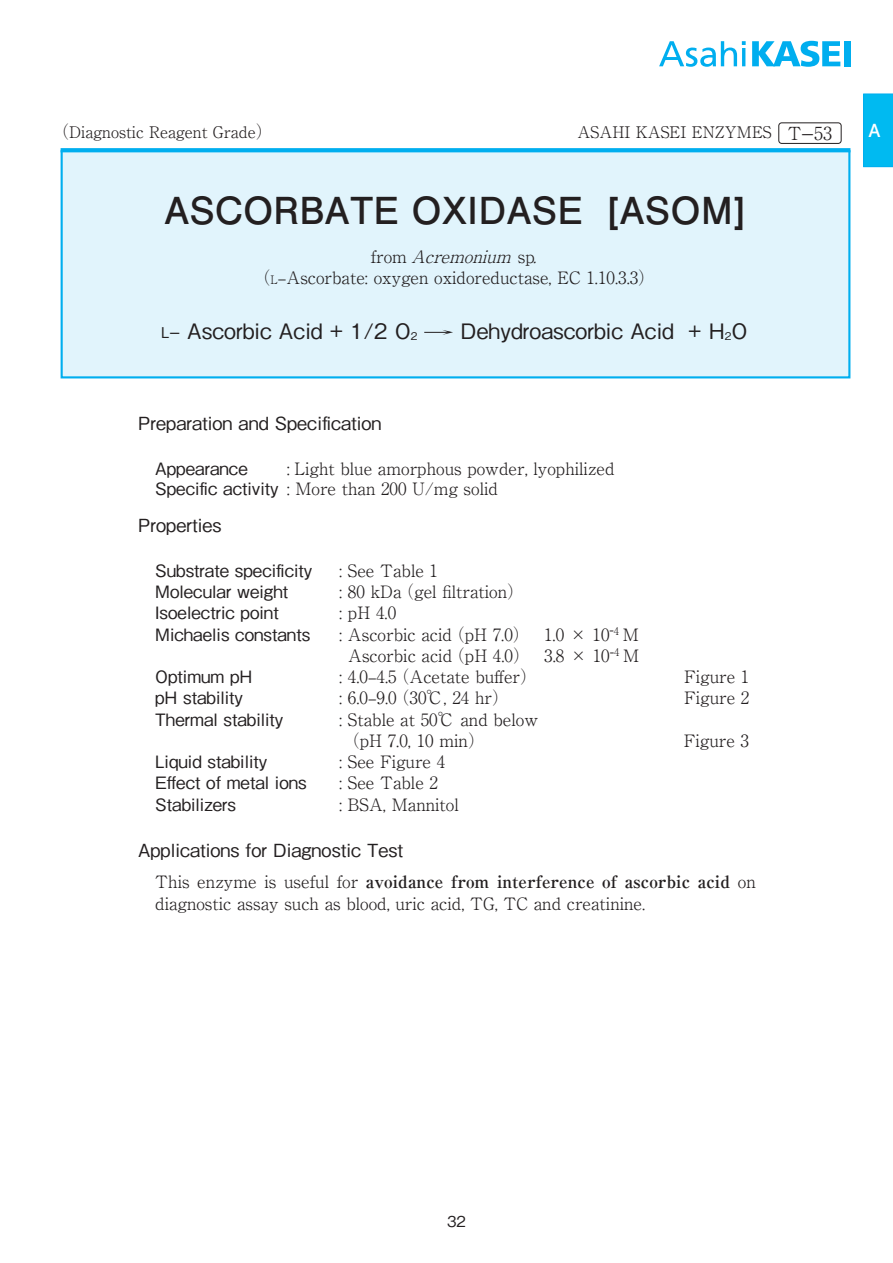
<style>
.page{position:relative;width:893px;height:1263px;background:#fff}
.page>*{position:absolute;margin:0;border:0;box-sizing:border-box;transform-origin:0 0}
.t1{font:700 37.2px "Futo Go B101 Pro";color:#231f20}
.t2{font:500 21.3px "Gothic BBB Pro";color:#231f20}
.t3{font:500 18px "Gothic BBB Pro";color:#231f20}
.t4{font:700 18px "Futo Go B101 Pro";color:#fff}
.t5{font:300 16.95px/21.3px "Ryumin Pro";color:#231f20}
.t6{font:500 16.95px "Gothic BBB Pro";color:#231f20}
.t7{font:300 15.9px "Ryumin Pro";color:#231f20}
.t8{font:500 15px "Gothic BBB Pro";color:#231f20}
.s1{font-size:16.95px}
.s2{font-size:18px}
.s3{font-style:italic}
.s4{font-size:11.7px}
.s5{font-size:14.85px}
.s6{font-size:10.65px}
.s7{font-family:"Gothic BBB Pro";font-weight:500}
.s8{font-weight:700}
</style>
<div class="page">
<svg style="left:752px;top:41px;width:88px;height:26px"></svg>
<div style="left:844px;top:41px;width:6px;height:25px;background:#00aeef"></div>
<svg style="left:659px;top:41px;width:87px;height:26px"></svg>
<hr style="left:742px;top:48px;width:3px;height:18px;background:#00aeef">
<div style="left:61px;top:149px;width:789px;height:229px;background:#e1f4fc;border:2px solid #00aeef"></div>
<div style="left:778px;top:122px;width:63px;height:22px;border:1px solid #231f20;border-radius:3px"></div>
<svg style="left:424px;top:330px;width:29px;height:5px"></svg>
<svg style="left:61px;top:148px;width:789px;height:4px;background:#08b0ef"></svg>
<div style="left:863px;top:94px;width:30px;height:73px;background:#00baf1"></div>
<p class="t7" style="left:52px;top:119px;width:222px"><span class="s1">（</span>Diagnostic Reagent Grade<span class="s1">）</span></p>
<p class="t7" style="left:577px;top:119px;width:256px">ASAHI KASEI ENZYMES <span class="s2">T</span><sub>ー</sub><span class="s2">53</span></p>
<h1 class="t1" style="left:164px;top:180px;width:582px">ASCORBATE OXIDASE [ASOM]</h1>
<p class="t5" style="left:254px;top:244px;width:403px;text-align:center">f r o m <span class="s3">Acremonium</span> s p <span class="s3">.<br></span>（<span class="s4">L</span>–Ascorbate: oxygen oxidoreductase, EC 1.10.3.3）</p>
<p class="t2" style="left:161px;top:314px;width:258px"><span class="s5">L</span>– Ascorbic Acid + 1/2 O<span class="s6">2</span></p>
<p class="t2" style="left:461px;top:314px;width:289px">Dehydroascorbic Acid + H<span class="s6">2</span>O</p>
<p class="t3" style="left:138px;top:409px;width:245px">Preparation and Specification</p>
<p class="t6" style="left:155px;top:455px;width:94px">Appearance</p>
<p class="t5" style="left:155px;top:457px;width:461px;line-height:20.2px;text-indent:131px">: Light blue amorphous powder, lyophilized<br><span class="s7">Specific activity</span> : More than 200 U/mg solid</p>
<p class="t3" style="left:138px;top:511px;width:85px">Properties</p>
<p class="t6" style="left:155px;top:557px;width:159px">Substrate specificity</p>
<p class="t5" style="left:339px;top:558px;width:100px">: See Table 1</p>
<p class="t6" style="left:155px;top:578px;width:134px">Molecular weight</p>
<p class="t5" style="left:339px;top:580px;width:187px">: 80 kDa（gel filtration）</p>
<p class="t6" style="left:155px;top:599px;width:125px">Isoelectric point</p>
<p class="t5" style="left:339px;top:601px;width:58px">: pH 4.0</p>
<p class="t6" style="left:155px;top:621px;width:157px">Michaelis constants</p>
<p class="t5" style="left:339px;top:622px;width:301px;text-align:center">: Ascorbic acid（pH 7.0） 1.0 × 10-<sup>4</sup> M<br>Ascorbic acid（pH 4.0） 3.8 × 10-<sup>4</sup> M</p>
<p class="t6" style="left:155px;top:663px;width:99px">Optimum pH</p>
<p class="t5" style="left:339px;top:665px;width:199px">: 4.0–4.5（Acetate buffer）</p>
<p class="t5" style="left:684px;top:665px;width:67px">Figure 1</p>
<p class="t6" style="left:155px;top:684px;width:89px">pH stability</p>
<p class="t5" style="left:339px;top:686px;width:171px">: 6.0–9.0（30℃, 24 hr）</p>
<p class="t5" style="left:684px;top:686px;width:67px">Figure 2</p>
<p class="t6" style="left:155px;top:706px;width:130px">Thermal stability</p>
<p class="t5" style="left:339px;top:707px;width:201px">: Stable at 50℃ and below（pH 7.0, 10 min）</p>
<p class="t5" style="left:684px;top:728px;width:67px">Figure 3</p>
<p class="t6" style="left:155px;top:748px;width:114px">Liquid stability</p>
<p class="t5" style="left:339px;top:750px;width:108px">: See Figure 4</p>
<p class="t6" style="left:155px;top:769px;width:153px">Effect of metal ions</p>
<p class="t5" style="left:339px;top:771px;width:100px">: See Table 2</p>
<p class="t6" style="left:155px;top:791px;width:82px">Stabilizers</p>
<p class="t5" style="left:339px;top:792px;width:121px">: BSA, Mannitol</p>
<p class="t3" style="left:138px;top:836px;width:267px">Applications for Diagnostic Test</p>
<p class="t5" style="left:155px;top:870px;width:602px">This enzyme is useful for <span class="s8">avoidance from interference of ascorbic acid</span> on diagnostic assay such as blood, uric acid, TG, TC and creatinine.</p>
<p class="t4" style="left:865px;top:116px;width:16px">Ａ</p>
<p class="t8" style="left:447px;top:1209px;width:20px">32</p>
</div>
